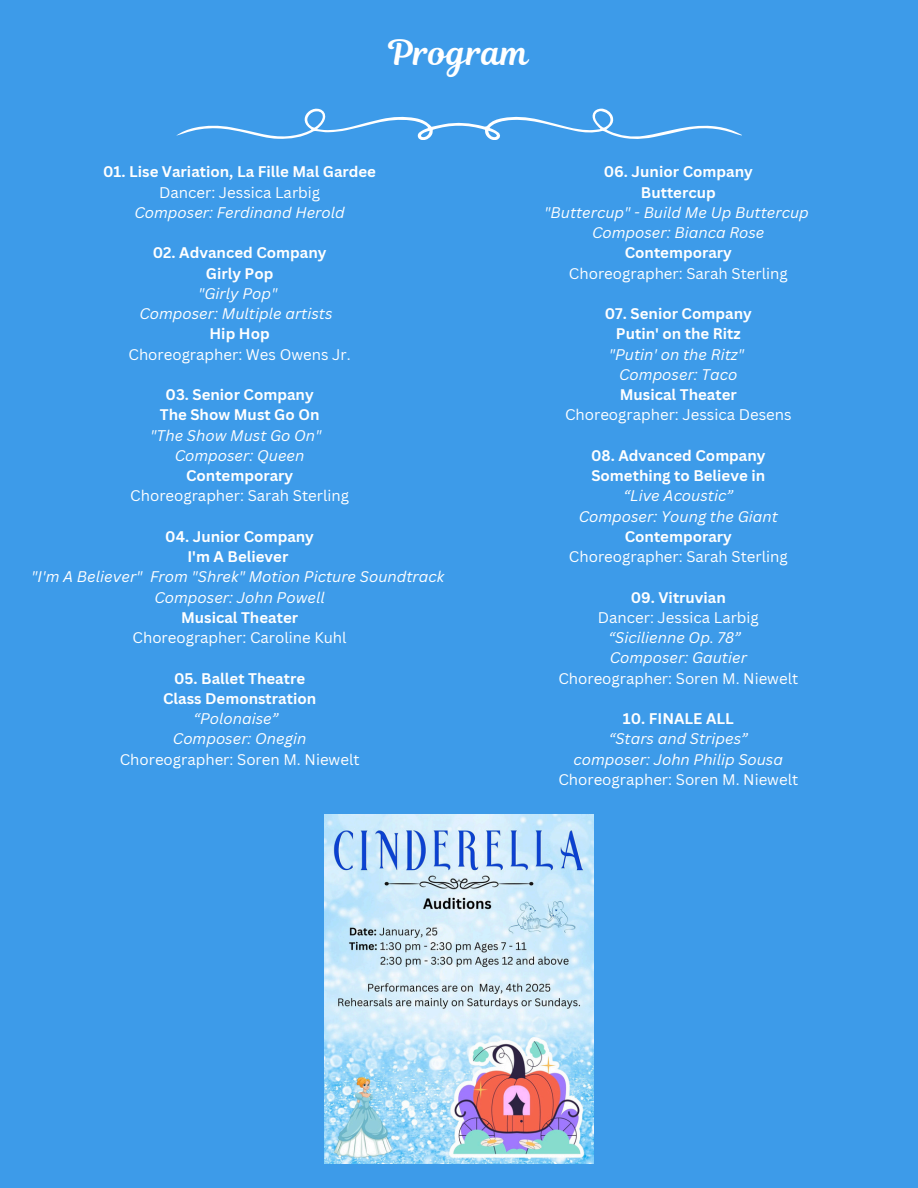
<style>
.page{position:relative;width:918px;height:1188px;background:#3d9be9}
.page>*{position:absolute;margin:0;border:0;box-sizing:border-box;transform-origin:0 0}
.t1{font:34.5px "Magnolia Script";color:#fff}
.t2{font:italic 15px "Canva Sans";color:#fff}
.t3{font:700 15px "Canva Sans";color:#fff}
.t4{font:15px "Canva Sans";color:#fff}
</style>
<div class="page">
<svg style="left:176px;top:109px;width:566px;height:31px"></svg>
<img style="left:324px;top:815px;width:269px;height:348px">
<h1 class="t1" style="left:389px;top:28px;width:141px">Program</h1>
<p class="t3" style="left:103px;top:161px;width:274px">01. Lise Variation, La Fille Mal Gardee</p>
<p class="t4" style="left:159px;top:182px;width:163px">Dancer: Jessica Larbig</p>
<p class="t2" style="left:134px;top:202px;width:212px">Composer: Ferdinand Herold</p>
<p class="t3" style="left:153px;top:242px;width:175px">02. Advanced Company</p>
<p class="t3" style="left:206px;top:263px;width:69px">Girly Pop</p>
<p class="t2" style="left:198px;top:283px;width:81px">"Girly Pop"</p>
<p class="t2" style="left:139px;top:303px;width:195px">Composer: Multiple artists</p>
<p class="t3" style="left:210px;top:323px;width:62px">Hip Hop</p>
<p class="t4" style="left:129px;top:344px;width:224px">Choreographer: Wes Owens Jr.</p>
<p class="t3" style="left:166px;top:384px;width:150px">03. Senior Company</p>
<p class="t3" style="left:160px;top:404px;width:161px">The Show Must Go On</p>
<p class="t2" style="left:150px;top:425px;width:173px">"The Show Must Go On"</p>
<p class="t2" style="left:175px;top:445px;width:131px">Composer: Queen</p>
<p class="t3" style="left:186px;top:465px;width:109px">Contemporary</p>
<p class="t4" style="left:130px;top:485px;width:220px">Choreographer: Sarah Sterling</p>
<p class="t3" style="left:165px;top:526px;width:150px">04. Junior Company</p>
<p class="t3" style="left:187px;top:546px;width:102px">I'm A Believer</p>
<p class="t2" style="left:31px;top:566px;width:415px">"I'm A Believer" From "Shrek" Motion Picture Soundtrack</p>
<p class="t2" style="left:154px;top:587px;width:172px">Composer: John Powell</p>
<p class="t3" style="left:181px;top:607px;width:118px">Musical Theater</p>
<p class="t4" style="left:133px;top:627px;width:216px">Choreographer: Caroline Kuhl</p>
<p class="t3" style="left:174px;top:668px;width:133px">05. Ballet Theatre</p>
<p class="t3" style="left:163px;top:688px;width:155px">Class Demonstration</p>
<p class="t2" style="left:193px;top:708px;width:87px">“Polonaise”</p>
<p class="t2" style="left:173px;top:728px;width:135px">Composer: Onegin</p>
<p class="t4" style="left:120px;top:749px;width:241px">Choreographer: Soren M. Niewelt</p>
<p class="t3" style="left:604px;top:161px;width:151px">06. Junior Company</p>
<p class="t3" style="left:641px;top:182px;width:76px">Buttercup</p>
<p class="t2" style="left:544px;top:202px;width:266px">"Buttercup" - Build Me Up Buttercup</p>
<p class="t2" style="left:592px;top:222px;width:174px">Composer: Bianca Rose</p>
<p class="t3" style="left:625px;top:242px;width:109px">Contemporary</p>
<p class="t4" style="left:569px;top:263px;width:220px">Choreographer: Sarah Sterling</p>
<p class="t3" style="left:605px;top:303px;width:148px">07. Senior Company</p>
<p class="t3" style="left:616px;top:323px;width:126px">Putin' on the Ritz</p>
<p class="t2" style="left:609px;top:344px;width:137px">"Putin' on the Ritz"</p>
<p class="t2" style="left:619px;top:364px;width:120px">Composer: Taco</p>
<p class="t3" style="left:620px;top:384px;width:118px">Musical Theater</p>
<p class="t4" style="left:565px;top:404px;width:228px">Choreographer: Jessica Desens</p>
<p class="t3" style="left:591px;top:445px;width:176px">08. Advanced Company</p>
<p class="t3" style="left:591px;top:465px;width:175px">Something to Believe in</p>
<p class="t2" style="left:624px;top:485px;width:111px">“Live Acoustic”</p>
<p class="t2" style="left:579px;top:506px;width:201px">Composer: Young the Giant</p>
<p class="t3" style="left:625px;top:526px;width:109px">Contemporary</p>
<p class="t4" style="left:569px;top:546px;width:220px">Choreographer: Sarah Sterling</p>
<p class="t3" style="left:631px;top:587px;width:97px">09. Vitruvian</p>
<p class="t4" style="left:598px;top:607px;width:163px">Dancer: Jessica Larbig</p>
<p class="t2" style="left:609px;top:627px;width:134px">“Sicilienne Op. 78”</p>
<p class="t2" style="left:610px;top:647px;width:139px">Composer: Gautier</p>
<p class="t4" style="left:558px;top:668px;width:241px">Choreographer: Soren M. Niewelt</p>
<p class="t3" style="left:623px;top:708px;width:112px">10. FINALE ALL</p>
<p class="t2" style="left:609px;top:728px;width:141px">“Stars and Stripes”</p>
<p class="t2" style="left:574px;top:749px;width:211px">composer: John Philip Sousa</p>
<p class="t4" style="left:558px;top:769px;width:241px">Choreographer: Soren M. Niewelt</p>
</div>
